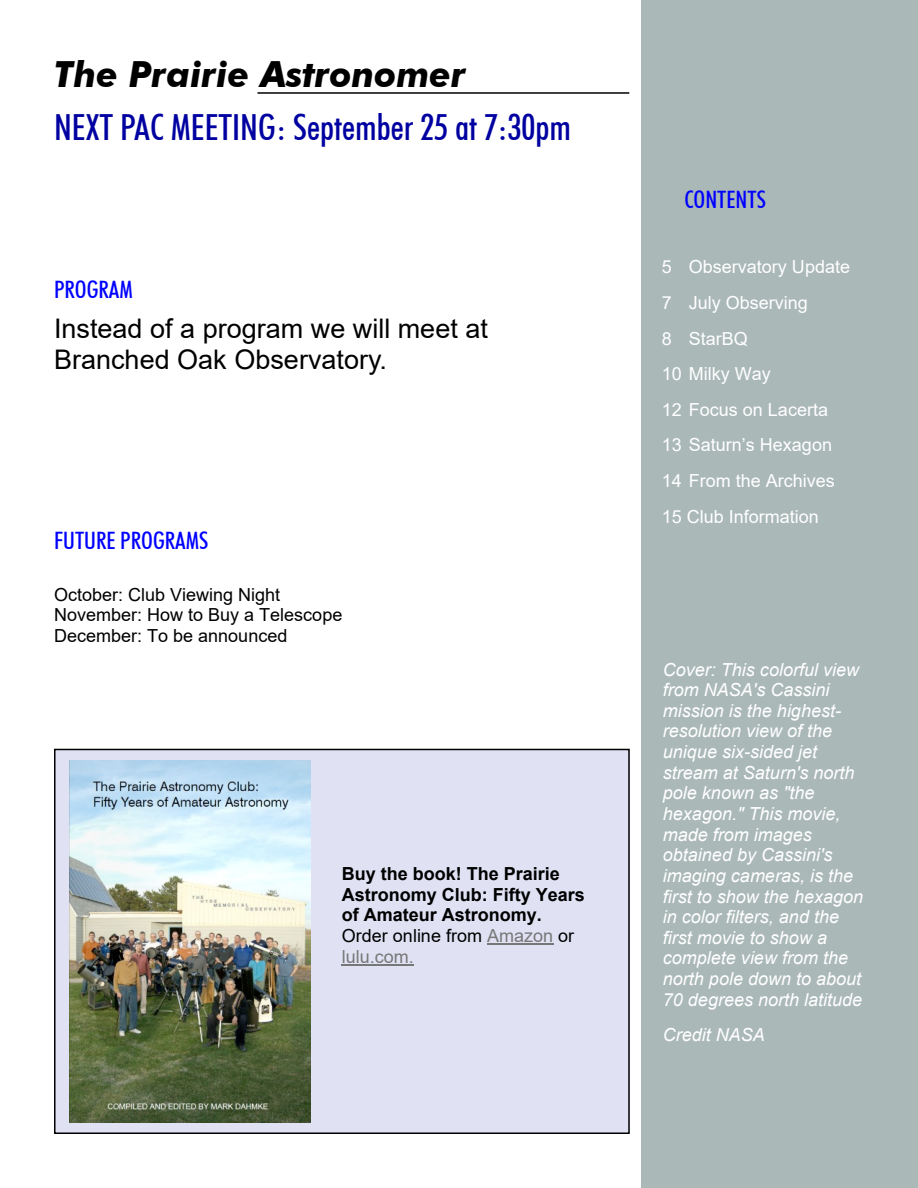
<style>
.page{position:relative;width:918px;height:1188px;background:#fff}
.page>*{position:absolute;margin:0;border:0;box-sizing:border-box;transform-origin:0 0}
.t1{font:500 condensed 36px "Futura BT";color:#0100a1}
.t2{font:italic 700 36px "Futura BT";color:#000}
.t3{font:27px/30.9px "Arial";color:#000}
.t4{font:500 condensed 24px "Futura BT";color:#00f}
.t5{font:italic 18px/20.7px "Arial";color:#fff}
.t6{font:18px/35.7px "Arial";color:#fff}
.t7{font:700 18px/20.7px "Arial";color:#000}
.t8{font:18px/20.7px "Arial";color:#000}
.s1{font-weight:400}
.s2{font-weight:400;color:#777}
</style>
<div class="page">
<div style="left:641px;top:0;width:277px;height:1188px;background:#abb8b8"></div>
<hr style="left:257px;top:92px;width:372px;height:2px;background:#000">
<div style="left:54px;top:749px;width:576px;height:385px;background:#e0e2f4;border:2px solid #000"></div>
<img style="left:69px;top:760px;width:242px;height:363px">
<hr style="left:487px;top:943px;width:66px;height:2px;background:#777">
<hr style="left:342px;top:964px;width:72px;height:1px;background:#777">
<h1 class="t2" style="left:54px;top:60px;width:414px">The Prairie Astronomer</h1>
<h1 class="t1" style="left:54px;top:113px;width:519px">NEXT PAC MEETING: September 25 at 7:30pm</h1>
<h3 class="t4" style="left:54px;top:280px;width:80px">PROGRAM</h3>
<h2 class="t3" style="left:54px;top:316px;width:435px">Instead of a program we will meet at<br>Branched Oak Observatory.</h2>
<h3 class="t4" style="left:54px;top:531px;width:156px">FUTURE PROGRAMS</h3>
<p class="t8" style="left:54px;top:586px;width:290px">October: Club Viewing Night<br>November: How to Buy a Telescope<br>December: To be announced</p>
<p class="t7" style="left:342px;top:865px;width:245px">Buy the book! The Prairie<br>Astronomy Club: Fifty Years of Amateur Astronomy.<br><span class="s1">Order online from</span> <span class="s2">Amazon</span> <span class="s1">or </span><span class="s2">lulu.com.</span></p>
<h3 class="t4" style="left:684px;top:190px;width:83px">CONTENTS</h3>
<p class="t6" style="left:662px;top:251px;width:190px">5 Observatory Update<br>7 July Observing<br>8 StarBQ<br>10 Milky Way<br>12 Focus on Lacerta<br>13 Saturn’s Hexagon<br>14 From the Archives<br>15 Club Information</p>
<p class="t5" style="left:663px;top:660px;width:202px">Cover: This colorful view from NASA's Cassini mission is the highest&shy;resolution view of the unique six-sided jet stream at Saturn's north pole known as "the hexagon." This movie, made from images obtained by Cassini's imaging cameras, is the first to show the hexagon in color filters, and the first movie to show a complete view from the north pole down to about<br>70 degrees north latitude</p>
<p class="t5" style="left:663px;top:1026px;width:104px">Credit NASA</p>
</div>
